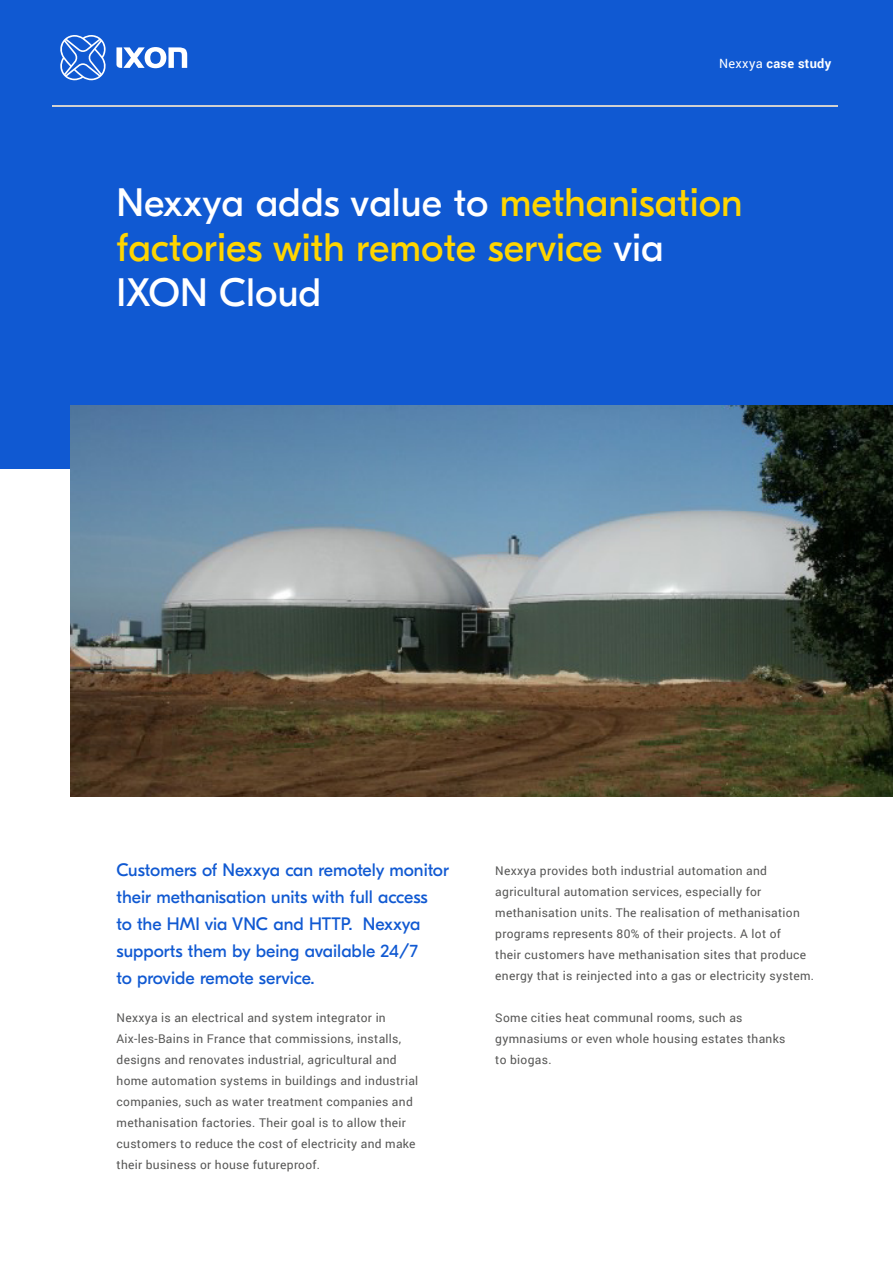
<style>
.page{position:relative;width:893px;height:1263px;background:#fff}
.page>*{position:absolute;margin:0;border:0;box-sizing:border-box;transform-origin:0 0}
.t1{font:39.6px/44.7px "GT Eesti Display";color:#ffd500}
.t2{font:18px/27px "GT Eesti Display";color:#1059d2}
.t3{font:700 12.75px "Roboto";letter-spacing:.025em;color:#fff}
.t4{font:12px/21px "Roboto";letter-spacing:.025em;color:#575756}
.s1{font-weight:400}
.s2{color:#fff}
</style>
<div class="page">
<div style="left:0;top:0;width:893px;height:469px;background:#1059d2"></div>
<hr style="left:53px;top:106px;width:785px;height:1px;background:#d1d1d1">
<svg style="left:60px;top:35px;width:46px;height:45px"></svg>
<svg style="left:116px;top:47px;width:71px;height:21px"></svg>
<img style="left:70px;top:406px;width:823px;height:391px">
<p class="t3" style="left:719px;top:55px;width:114px"><span class="s1">Nexxya</span> case study</p>
<h1 class="t1" style="left:116px;top:181px;width:628px"><span class="s2">Nexxya adds value to</span> methanisation factories with remote service <span class="s2">via<br>IXON Cloud</span></h1>
<h2 class="t2" style="left:116px;top:856px;width:334px">Customers of Nexxya can remotely monitor their methanisation units with full access<br>to the HMI via VNC and HTTP. Nexxya supports them by being available 24/7<br>to provide remote service.</h2>
<p class="t4" style="left:117px;top:1007px;width:303px">Nexxya is an electrical and system integrator in Aix-les-Bains in France that commissions, installs, designs and renovates industrial, agricultural and home automation systems in buildings and industrial companies, such as water treatment companies and methanisation factories. Their goal is to allow their customers to reduce the cost of electricity and make their business or house futureproof.</p>
<p class="t4" style="left:495px;top:860px;width:320px">Nexxya provides both industrial automation and agricultural automation services, especially for methanisation units. The realisation of methanisation programs represents 80% of their projects. A lot of<br>their customers have methanisation sites that produce energy that is reinjected into a gas or electricity system.</p>
<p class="t4" style="left:495px;top:1007px;width:292px">Some cities heat communal rooms, such as gymnasiums or even whole housing estates thanks to biogas.</p>
</div>
